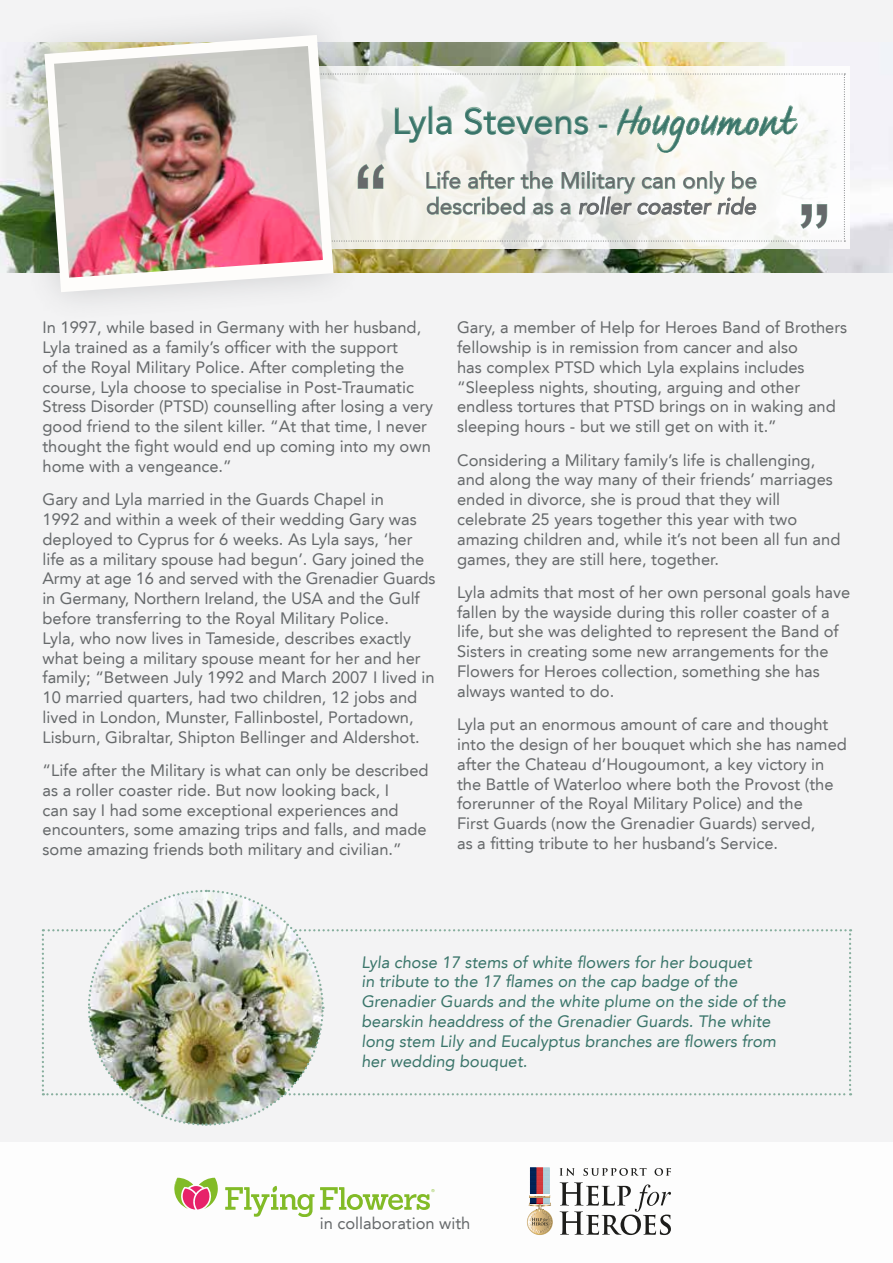
<style>
.page{position:relative;width:893px;height:1263px;background:#f3f3f4}
.page>*{position:absolute;margin:0;border:0;box-sizing:border-box;transform-origin:0 0}
.t1{font:101.1px "Arial";color:#66696b}
.t2{font:36px "Avenir LT";color:#3a756a}
.t3{font:22.5px/25.5px "Avenir LT";color:#66696b}
.t4{font:16.5px/19.8px "Avenir LT";color:#66696b}
.t5{font:16.5px/19.8px "Avenir LT";color:#3a756a}
.s1{font-size:31.5px}
.s2{font-family:"FS Sammy";font-size:39px}
</style>
<div class="page">
<img style="left:0;top:43px;width:893px;height:229px">
<svg style="left:370px;top:67px;width:480px;height:182px"></svg>
<svg style="left:370px;top:74px;width:475px;height:168px"></svg>
<img style="left:42px;top:889px;width:809px;height:237px">
<svg style="left:8px;top:26px;width:362px;height:273px"></svg>
<svg style="left:44px;top:35px;width:289px;height:257px"></svg>
<img style="left:54px;top:46px;width:269px;height:232px">
<div style="left:0;top:1142px;width:893px;height:121px;background:#fff"></div>
<svg style="left:225px;top:1186px;width:89px;height:31px"></svg>
<svg style="left:174px;top:1178px;width:44px;height:31px"></svg>
<svg style="left:320px;top:1187px;width:114px;height:23px"></svg>
<div style="left:527px;top:1209px;width:25px;height:26px;border:1px solid #c3a673;border-radius:50%"></div>
<svg style="left:560px;top:1168px;width:15px;height:8px"></svg>
<svg style="left:583px;top:1168px;width:64px;height:8px"></svg>
<svg style="left:654px;top:1168px;width:17px;height:8px"></svg>
<svg style="left:560px;top:1182px;width:111px;height:53px"></svg>
<svg style="left:528px;top:1167px;width:24px;height:67px"></svg>
<h1 class="t1" style="left:354px;top:137px;width:35px">“</h1>
<h2 class="t2" style="left:392px;top:100px;width:403px">Lyla Stevens <span class="s1">-</span> <span class="s2">Hougoumont</span></h2>
<h3 class="t3" style="left:425px;top:168px;width:336px">Life after the Military can only be d es c ri b e d a s a roller coaster ride</h3>
<h1 class="t1" style="left:831px;top:256px;width:35px;rotate:-180deg">“</h1>
<p class="t4" style="left:43px;top:318px;width:392px">In 1997, while based in Germany with her husband, Lyla trained as a family’s officer with the support<br>of the Royal Military Police. After completing the course, Lyla choose to specialise in Post-Traumatic Stress Disorder (PTSD) counselling after losing a very good friend to the silent killer. “At that time, I never thought the fight would end up coming into my own home with a vengeance.”</p>
<p class="t4" style="left:43px;top:490px;width:394px">Gary and Lyla married in the Guards Chapel in<br>1992 and within a week of their wedding Gary was deployed to Cyprus for 6 weeks. As Lyla says, ‘her life as a military spouse had begun’. Gary joined the Army at age 16 and served with the Grenadier Guards in Germany, Northern Ireland, the USA and the Gulf before transferring to the Royal Military Police.<br>Lyla, who now lives in Tameside, describes exactly what being a military spouse meant for her and her family; “Between July 1992 and March 2007 I lived in 10 married quarters, had two children, 12 jobs and lived in London, Munster, Fallinbostel, Portadown, Lisburn, Gibraltar, Shipton Bellinger and Aldershot.</p>
<p class="t4" style="left:43px;top:760px;width:388px">“Life after the Military is what can only be described as a roller coaster ride. But now looking back, I<br>can say I had some exceptional experiences and encounters, some amazing trips and falls, and made some amazing friends both military and civilian.”</p>
<p class="t4" style="left:457px;top:318px;width:392px">Gary, a member of Help for Heroes Band of Brothers fellowship is in remission from cancer and also<br>has complex PTSD which Lyla explains includes “Sleepless nights, shouting, arguing and other endless tortures that PTSD brings on in waking and sleeping hours - but we still get on with it.”</p>
<p class="t4" style="left:457px;top:450px;width:385px">Considering a Military family’s life is challenging, and along the way many of their friends’ marriages ended in divorce, she is proud that they will celebrate 25 years together this year with two amazing children and, while it’s not been all fun and games, they are still here, together.</p>
<p class="t4" style="left:457px;top:582px;width:395px">Lyla admits that most of her own personal goals have fallen by the wayside during this roller coaster of a life, but she was delighted to represent the Band of Sisters in creating some new arrangements for the Flowers for Heroes collection, something she has always wanted to do.</p>
<p class="t4" style="left:457px;top:715px;width:391px">Lyla put an enormous amount of care and thought into the design of her bouquet which she has named after the Chateau d’Hougoumont, a key victory in the Battle of Waterloo where both the Provost (the forerunner of the Royal Military Police) and the<br>First Guards (now the Grenadier Guards) served,<br>as a fitting tribute to her husband’s Service.</p>
<p class="t5" style="left:361px;top:952px;width:428px">Lyla chose 17 stems of white flowers for her bouquet<br>in tribute to the 17 flames on the cap badge of the Grenadier Guards and the white plume on the side of the bearskin headdress of the Grenadier Guards. The white long stem Lily and Eucalyptus branches are flowers from her wedding bouquet.</p>
<p class="t4" style="left:320px;top:1214px;width:152px">in collaboration with</p>
</div>
